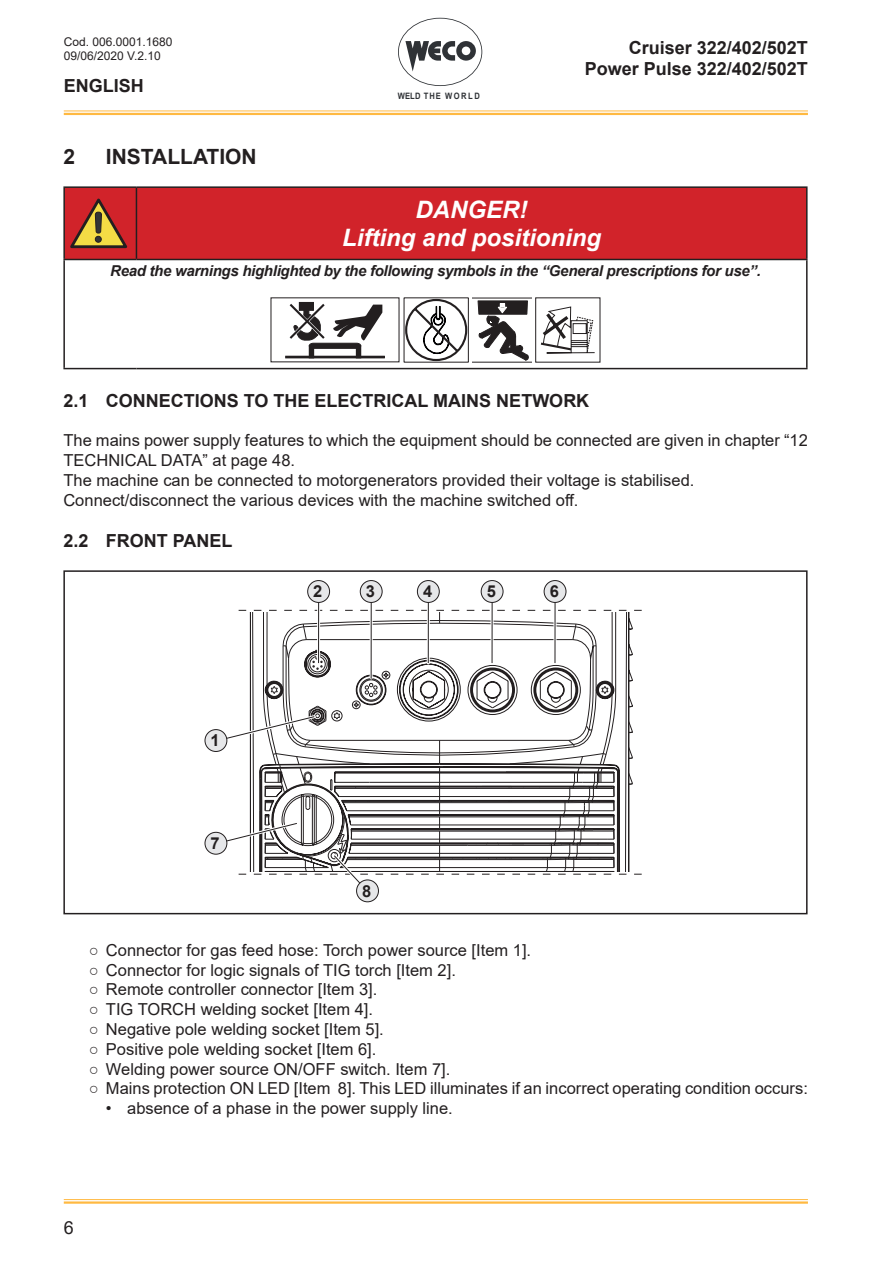
<style>
.page{position:relative;width:893px;height:1263px;background:#fff}
.page>*{position:absolute;margin:0;border:0;box-sizing:border-box;transform-origin:0 0}
.STILE_ATTENZIONE_-_Titolo{font:italic 700 24px "Arial";color:#fff}
.t1{font:700 21px "Arial";color:#231f20}
.t2{font:700 18px/21.6px "Arial";color:#231f20;text-align:right}
.t3{font:18px "Arial";color:#231f20}
.STILE_TESTO_BASE{font:16.5px/19.8px "Arial";color:#231f20}
.STILE_TESTO_BASE-2{font:700 16.5px "Arial";color:#231f20}
.STILE_ATTENZIONE_-_Testo{font:italic 700 15px "Arial";letter-spacing:-.02em;color:#231f20}
.t4{font:12px/14.4px "Arial";color:#231f20}
.t5{font:700 8.85px "Arial";letter-spacing:.12em;color:#2f3236;scale:.86 1}
</style>
<div class="page">
<hr style="left:64px;top:111px;width:744px;height:1px;background:#ffb941">
<hr style="left:64px;top:113px;width:744px;height:2px;background:#ffb941">
<hr style="left:64px;top:1199px;width:744px;height:1px;background:#ffb941">
<hr style="left:64px;top:1201px;width:744px;height:3px;background:#ffb941">
<svg style="left:398px;top:18px;width:84px;height:68px"></svg>
<div style="left:65px;top:188px;width:741px;height:71px;background:#d1232a"></div>
<hr style="left:136px;top:188px;width:1px;height:71px;background:#231f20">
<hr style="left:63px;top:259px;width:73px;height:1px;background:#231f20">
<hr style="left:136px;top:259px;width:672px;height:1px;background:#231f20">
<hr style="left:806px;top:260px;width:2px;height:108px;background:#231f20">
<hr style="left:63px;top:186px;width:73px;height:2px;background:#231f20">
<hr style="left:63px;top:188px;width:2px;height:71px;background:#231f20">
<hr style="left:136px;top:186px;width:672px;height:2px;background:#231f20">
<hr style="left:63px;top:260px;width:2px;height:108px;background:#231f20">
<hr style="left:806px;top:188px;width:2px;height:71px;background:#231f20">
<hr style="left:63px;top:368px;width:73px;height:1px;background:#231f20">
<hr style="left:136px;top:368px;width:672px;height:1px;background:#231f20">
<svg style="left:70px;top:199px;width:57px;height:49px;background:#b55c31"></svg>
<div style="left:285px;top:356px;width:99px;height:2px;border:1px solid #231f20"></div>
<div style="left:309px;top:346px;width:5px;height:12px;background:#231f20"></div>
<div style="left:356px;top:346px;width:5px;height:12px;background:#231f20"></div>
<div style="left:299px;top:302px;width:15px;height:8px;border:1px solid #231f20"></div>
<svg style="left:290px;top:304px;width:92px;height:45px"></svg>
<svg style="left:404px;top:297px;width:196px;height:66px"></svg>
<svg style="left:239px;top:610px;width:403px;height:1px"></svg>
<svg style="left:249px;top:612px;width:384px;height:208px"></svg>
<hr style="left:317px;top:592px;width:3px;height:71px;background:#fff">
<hr style="left:370px;top:592px;width:3px;height:86px;background:#fff">
<hr style="left:427px;top:592px;width:3px;height:71px;background:#fff">
<hr style="left:491px;top:592px;width:3px;height:71px;background:#fff">
<svg style="left:553px;top:603px;width:4px;height:60px"></svg>
<svg style="left:212px;top:713px;width:106px;height:32px"></svg>
<svg style="left:212px;top:820px;width:430px;height:75px"></svg>
<hr style="left:318px;top:592px;width:1px;height:71px;background:#231f20">
<hr style="left:371px;top:592px;width:1px;height:87px;background:#231f20">
<hr style="left:428px;top:592px;width:1px;height:71px;background:#231f20">
<hr style="left:492px;top:592px;width:1px;height:71px;background:#231f20">
<hr style="left:555px;top:592px;width:1px;height:71px;background:#231f20">
<div style="left:205px;top:730px;width:22px;height:21px;background:#e6e7e9;border-radius:50%"></div>
<div style="left:205px;top:729px;width:22px;height:23px;border:1px solid #231f20;border-radius:50%"></div>
<div style="left:205px;top:832px;width:22px;height:22px;background:#e6e7e9;border-radius:50%"></div>
<div style="left:205px;top:832px;width:22px;height:22px;border:1px solid #231f20;border-radius:50%"></div>
<div style="left:357px;top:880px;width:21px;height:22px;background:#e6e7e9;border-radius:50%"></div>
<div style="left:356px;top:880px;width:23px;height:22px;border:1px solid #231f20;border-radius:50%"></div>
<div style="left:308px;top:580px;width:22px;height:22px;background:#e6e7e9;border-radius:50%"></div>
<div style="left:307px;top:580px;width:23px;height:23px;border:1px solid #231f20;border-radius:50%"></div>
<div style="left:360px;top:580px;width:22px;height:22px;background:#e6e7e9;border-radius:50%"></div>
<div style="left:360px;top:580px;width:22px;height:23px;border:1px solid #231f20;border-radius:50%"></div>
<div style="left:417px;top:580px;width:22px;height:22px;background:#e6e7e9;border-radius:50%"></div>
<div style="left:417px;top:580px;width:22px;height:23px;border:1px solid #231f20;border-radius:50%"></div>
<div style="left:481px;top:580px;width:22px;height:22px;background:#e6e7e9;border-radius:50%"></div>
<div style="left:481px;top:580px;width:22px;height:23px;border:1px solid #231f20;border-radius:50%"></div>
<div style="left:544px;top:580px;width:22px;height:22px;background:#e6e7e9;border-radius:50%"></div>
<div style="left:544px;top:580px;width:22px;height:23px;border:1px solid #231f20;border-radius:50%"></div>
<div style="left:63px;top:570px;width:745px;height:344px;border:2px solid #231f20"></div>
<p class="t4" style="left:64px;top:34px;width:110px">Cod. 006.0001.1680<br>09/06/2020 V.2.10</p>
<p class="t2" style="left:585px;top:37px;width:225px">Cruiser 322/402/502T<br>Power Pulse 322/402/502T</p>
<p class="t2" style="left:64px;top:75px;width:82px">ENGLISH</p>
<p class="t1" style="left:63px;top:142px;width:13px">2</p>
<p class="t1" style="left:106px;top:142px;width:152px">INSTALLATION</p>
<p class="t5" style="left:398px;top:89px;width:97px">WELD THE WORLD</p>
<p class="STILE_ATTENZIONE_-_Titolo" style="left:416px;top:193px;width:113px">DANGER!</p>
<p class="STILE_ATTENZIONE_-_Titolo" style="left:342px;top:222px;width:260px">Lifting and positioning</p>
<p class="STILE_ATTENZIONE_-_Testo" style="left:110px;top:261px;width:652px">Read the warnings highlighted by the following symbols in the “General prescriptions for use”.</p>
<p class="t2" style="left:63px;top:390px;width:527px">2.1 CONNECTIONS TO THE ELECTRICAL MAINS NETWORK</p>
<p class="STILE_TESTO_BASE" style="left:63px;top:430px;width:746px">The mains power supply features to which the equipment should be connected are given in chapter “12<br>TECHNICAL DATA” at page 48.</p>
<p class="STILE_TESTO_BASE" style="left:63px;top:470px;width:632px">The machine can be connected to motorgenerators provided their voltage is stabilised.</p>
<p class="STILE_TESTO_BASE" style="left:63px;top:490px;width:517px">Connect/disconnect the various devices with the machine switched off.</p>
<p class="t2" style="left:63px;top:530px;width:171px">2.2 FRONT PANEL</p>
<p class="STILE_TESTO_BASE-2" style="left:211px;top:729px;width:11px">1</p>
<p class="STILE_TESTO_BASE-2" style="left:211px;top:832px;width:11px">7</p>
<p class="STILE_TESTO_BASE-2" style="left:313px;top:580px;width:11px">2</p>
<p class="STILE_TESTO_BASE-2" style="left:366px;top:580px;width:11px">3</p>
<p class="STILE_TESTO_BASE-2" style="left:423px;top:580px;width:11px">4</p>
<p class="STILE_TESTO_BASE-2" style="left:487px;top:580px;width:11px">5</p>
<p class="STILE_TESTO_BASE-2" style="left:550px;top:580px;width:11px">6</p>
<p class="STILE_TESTO_BASE-2" style="left:362px;top:879px;width:11px">8</p>
<p class="STILE_TESTO_BASE" style="left:89px;top:940px;width:444px">○ Connector for gas feed hose: Torch power source [Item 1].</p>
<p class="STILE_TESTO_BASE" style="left:89px;top:960px;width:369px">○ Connector for logic signals of TIG torch [Item 2].</p>
<p class="STILE_TESTO_BASE" style="left:89px;top:979px;width:290px">○ Remote controller connector [Item 3].</p>
<p class="STILE_TESTO_BASE" style="left:89px;top:999px;width:286px">○ TIG TORCH welding socket [Item 4].</p>
<p class="STILE_TESTO_BASE" style="left:89px;top:1019px;width:296px">○ Negative pole welding socket [Item 5].</p>
<p class="STILE_TESTO_BASE" style="left:89px;top:1039px;width:289px">○ Positive pole welding socket [Item 6].</p>
<p class="STILE_TESTO_BASE" style="left:89px;top:1059px;width:363px">○ Welding power source ON/OFF switch. Item 7].</p>
<p class="STILE_TESTO_BASE" style="left:89px;top:1078px;width:720px">○ Mains protection ON LED [Item 8]. This LED illuminates if an incorrect operating condition occurs:</p>
<p class="STILE_TESTO_BASE" style="left:106px;top:1098px;width:348px">• absence of a phase in the power supply line.</p>
<p class="t3" style="left:64px;top:1215px;width:12px">6</p>
</div>
